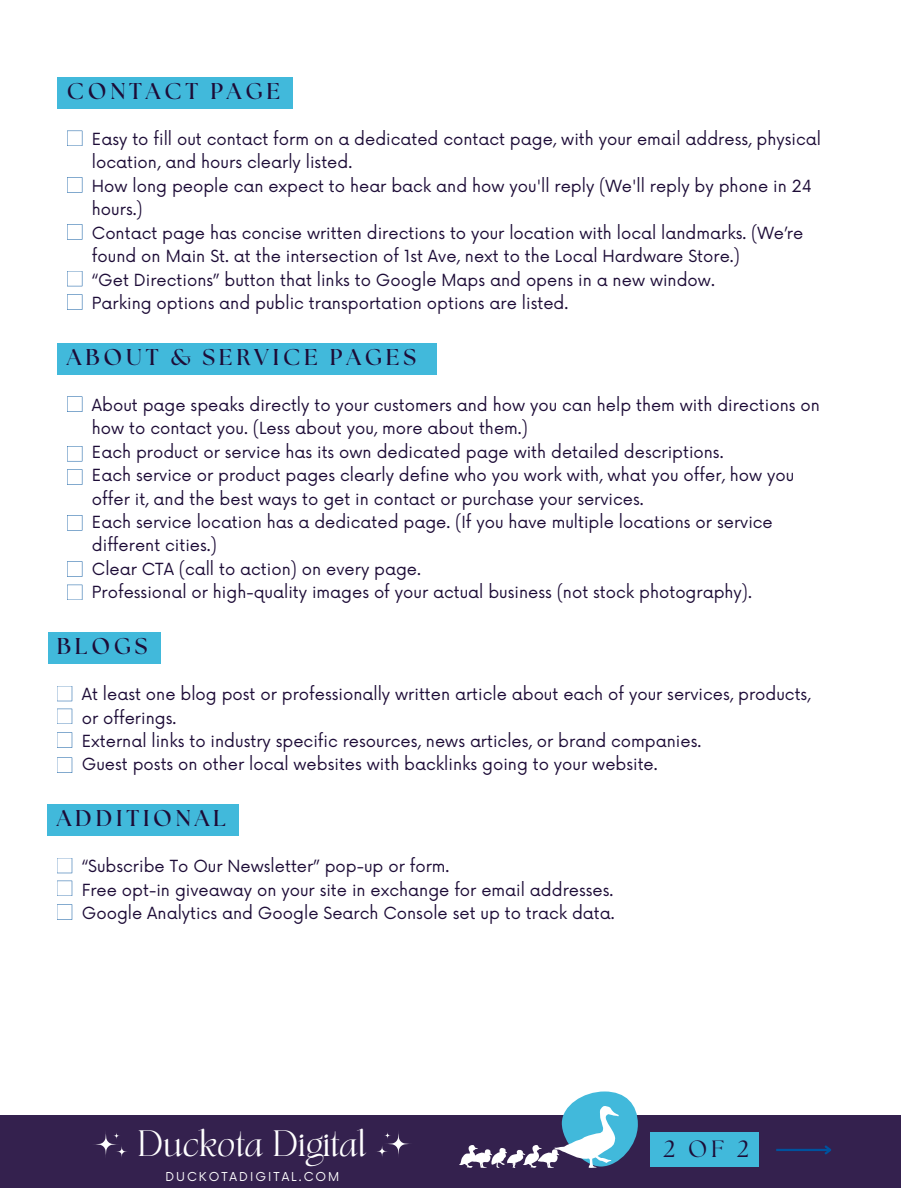
<style>
.page{position:relative;width:918px;height:1188px;background:#fff}
.page>*{position:absolute;margin:0;border:0;box-sizing:border-box;transform-origin:0 0}
.t1{font:25.65px "TANAEGEAN";color:#fff}
.t2{font:23.55px "The Seasons";color:#1d0c37}
.t3{font:700 22.8px "The Seasons";letter-spacing:.17em;color:#1d0c37}
.t4{font:16.35px/23.4px "Now";color:#1d0c37}
.t5{font:12px "Now";letter-spacing:.17em;color:#fff}
</style>
<div class="page">
<svg style="left:67px;top:396px;width:15px;height:16px"></svg>
<svg style="left:67px;top:446px;width:15px;height:15px"></svg>
<svg style="left:67px;top:515px;width:15px;height:16px"></svg>
<div style="left:58px;top:343px;width:379px;height:31px;background:#41b9db"></div>
<svg style="left:67px;top:561px;width:15px;height:16px"></svg>
<svg style="left:67px;top:131px;width:15px;height:15px"></svg>
<svg style="left:67px;top:177px;width:15px;height:16px"></svg>
<svg style="left:67px;top:224px;width:15px;height:16px"></svg>
<div style="left:58px;top:77px;width:235px;height:31px;background:#41b9db"></div>
<svg style="left:67px;top:271px;width:15px;height:15px"></svg>
<svg style="left:57px;top:686px;width:15px;height:15px"></svg>
<svg style="left:57px;top:709px;width:15px;height:15px"></svg>
<svg style="left:57px;top:732px;width:15px;height:16px"></svg>
<div style="left:48px;top:632px;width:112px;height:32px;background:#41b9db"></div>
<svg style="left:57px;top:758px;width:15px;height:15px"></svg>
<div style="left:0;top:1116px;width:901px;height:72px;background:#34214e"></div>
<hr style="left:776px;top:1149px;width:54px;height:2px;background:#00529d">
<svg style="left:823px;top:1145px;width:8px;height:10px"></svg>
<div style="left:650px;top:1133px;width:108px;height:34px;background:#41b9db"></div>
<svg style="left:459px;top:1091px;width:179px;height:77px"></svg>
<svg style="left:94px;top:1132px;width:33px;height:25px"></svg>
<svg style="left:377px;top:1132px;width:33px;height:25px"></svg>
<svg style="left:67px;top:294px;width:15px;height:16px"></svg>
<svg style="left:67px;top:469px;width:15px;height:16px"></svg>
<svg style="left:67px;top:585px;width:15px;height:15px"></svg>
<svg style="left:57px;top:858px;width:15px;height:15px"></svg>
<svg style="left:57px;top:881px;width:15px;height:15px"></svg>
<svg style="left:57px;top:904px;width:15px;height:16px"></svg>
<div style="left:48px;top:804px;width:191px;height:32px;background:#41b9db"></div>
<h3 class="t3" style="left:67px;top:81px;width:215px">CONTACT PAGE</h3>
<p class="t4" style="left:92px;top:128px;width:731px">Easy to fill out contact form on a dedicated contact page, with your email address, physical location, and hours clearly listed.<br>How long people can expect to hear back and how you'll reply (We'll reply by phone in 24 hours.)<br>Contact page has concise written directions to your location with local landmarks. (We’re found on Main St. at the intersection of 1st Ave, next to the Local Hardware Store.)<br>“Get Directions” button that links to Google Maps and opens in a new window.<br>Parking options and public transportation options are listed.</p>
<h3 class="t3" style="left:67px;top:346px;width:351px">ABOUT &amp; SERVICE PAGES</h3>
<p class="t4" style="left:92px;top:394px;width:729px">About page speaks directly to your customers and how you can help them with directions on how to contact you. (Less about you, more about them.)<br>Each product or service has its own dedicated page with detailed descriptions.<br>Each service or product pages clearly define who you work with, what you offer, how you offer it, and the best ways to get in contact or purchase your services.<br>Each service location has a dedicated page. (If you have multiple locations or service different cities.)<br>Clear CTA (call to action) on every page.<br>Professional or high-quality images of your actual business (not stock photography).</p>
<h3 class="t3" style="left:57px;top:636px;width:92px">BLOGS</h3>
<p class="t4" style="left:82px;top:683px;width:730px">At least one blog post or professionally written article about each of your services, products, or offerings.<br>External links to industry specific resources, news articles, or brand companies.<br>Guest posts on other local websites with backlinks going to your website.</p>
<h3 class="t3" style="left:57px;top:808px;width:171px">ADDITIONAL</h3>
<p class="t4" style="left:82px;top:855px;width:534px">“Subscribe To Our Newsletter” pop-up or form.<br>Free opt-in giveaway on your site in exchange for email addresses.<br>Google Analytics and Google Search Console set up to track data.</p>
<h1 class="t1" style="left:138px;top:1129px;width:230px">Duckota Digital</h1>
<h2 class="t2" style="left:664px;top:1138px;width:87px">2OF2</h2>
<p class="t5" style="left:165px;top:1170px;width:176px">DUCKOTADIGITAL.COM</p>
</div>
